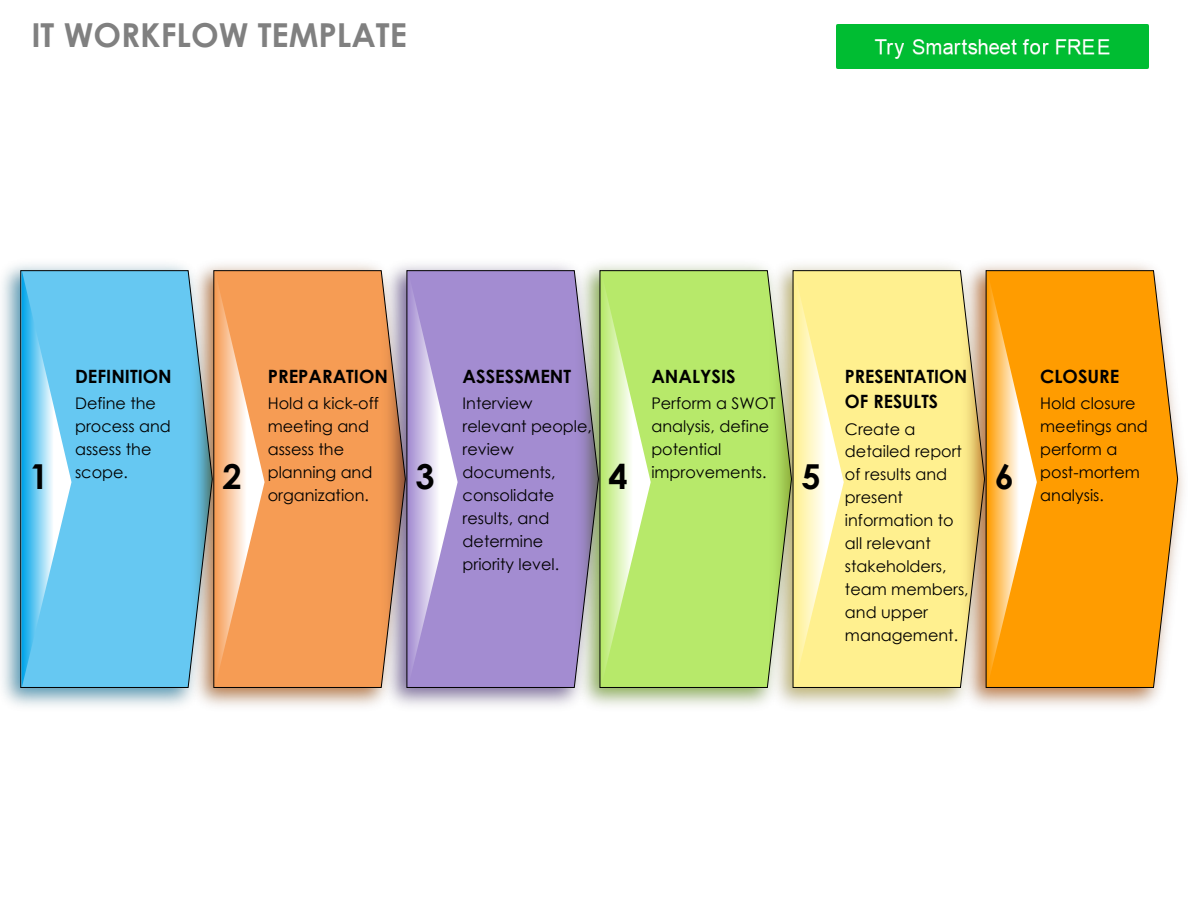
<style>
.page{position:relative;width:1188px;height:918px;background:#fff}
.page>*{position:absolute;margin:0;border:0;box-sizing:border-box;transform-origin:0 0}
.t1{font:700 34.35px "Century Gothic";color:#000}
.t2{font:700 33px "Century Gothic";color:#808080}
.t3{font:700 18.3px/25.2px "Century Gothic";color:#000}
.t4{font:16.05px/23px "Century Gothic";color:#000}
</style>
<div class="page">
<img style="left:2px;top:264px;width:181px;height:443px">
<div style="left:20px;top:270px;width:163px;height:418px;background:#66c8f2"></div>
<svg style="left:22px;top:270px;width:49px;height:417px"></svg>
<img style="left:183px;top:264px;width:194px;height:443px">
<div style="left:213px;top:270px;width:164px;height:418px;background:#f69c54"></div>
<svg style="left:214px;top:270px;width:51px;height:417px"></svg>
<img style="left:377px;top:264px;width:193px;height:442px">
<div style="left:406px;top:270px;width:164px;height:418px;background:#a38cd1"></div>
<svg style="left:408px;top:270px;width:50px;height:417px"></svg>
<img style="left:570px;top:264px;width:192px;height:443px">
<div style="left:599px;top:270px;width:163px;height:418px;background:#b7e96a"></div>
<svg style="left:601px;top:270px;width:50px;height:417px"></svg>
<img style="left:762px;top:264px;width:194px;height:442px">
<div style="left:792px;top:270px;width:164px;height:418px;background:#fff08f"></div>
<svg style="left:794px;top:270px;width:50px;height:417px"></svg>
<img style="left:956px;top:264px;width:228px;height:443px">
<svg style="left:985px;top:270px;width:193px;height:418px"></svg>
<svg style="left:987px;top:270px;width:50px;height:417px"></svg>
<img style="left:837px;top:25px;width:311px;height:43px">
<h2 class="t2" style="left:31px;top:10px;width:377px">IT WORKFLOW TEMPLATE</h2>
<p class="t3" style="left:75px;top:363px;width:98px">DEFINITION</p>
<p class="t4" style="left:75px;top:392px;width:97px">Define the process and assess the scope.</p>
<p class="t3" style="left:268px;top:363px;width:122px">PREPARATION</p>
<p class="t4" style="left:268px;top:392px;width:113px">Hold a kick-off meeting and assess the planning and organization.</p>
<p class="t3" style="left:463px;top:363px;width:110px">ASSESSMENT</p>
<p class="t4" style="left:463px;top:392px;width:131px">Interview relevant people, review documents, consolidate results, and determine priority level.</p>
<p class="t3" style="left:651px;top:363px;width:86px">ANALYSIS</p>
<p class="t4" style="left:651px;top:392px;width:126px">Perform a SWOT analysis, define potential improvements.</p>
<p class="t3" style="left:845px;top:363px;width:124px">PRESENTATION<br>OF RESULTS</p>
<p class="t4" style="left:845px;top:417px;width:125px">Create a detailed report of results and present information to all relevant stakeholders, team members, and upper management.</p>
<h1 class="t1" style="left:29px;top:451px;width:21px">1</h1>
<h1 class="t1" style="left:222px;top:451px;width:21px">2</h1>
<h1 class="t1" style="left:415px;top:451px;width:21px">3</h1>
<h1 class="t1" style="left:609px;top:451px;width:21px">4</h1>
<h1 class="t1" style="left:802px;top:451px;width:21px">5</h1>
<h1 class="t1" style="left:995px;top:451px;width:21px">6</h1>
<p class="t3" style="left:1040px;top:363px;width:81px">CLOSURE</p>
<p class="t4" style="left:1040px;top:392px;width:109px">Hold closure meetings and perform a post-mortem analysis.</p>
</div>
